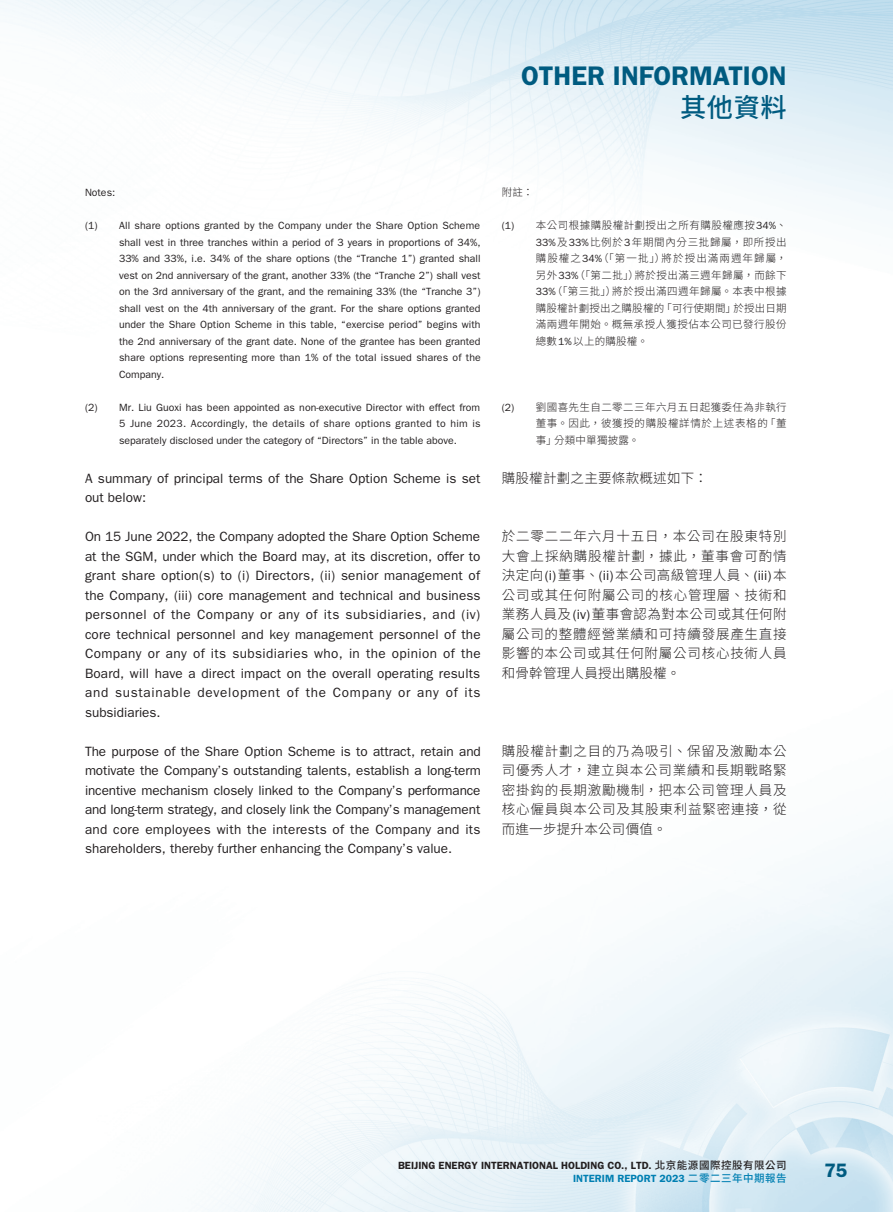
<style>
.page{position:relative;width:893px;height:1212px;background:#fff}
.page>*{position:absolute;margin:0;border:0;box-sizing:border-box;transform-origin:0 0}
.t1{font:600 27px "ITC Franklin Gothic Std";color:#005b80}
.t2{font:500 26.25px "Noto Sans CJ Ktc";color:#005b80}
.t3{font:600 19.5px "ITC Franklin Gothic Std";color:#005b80}
._00_txt{font:13.5px/19.5px "ITC Franklin Gothic Std";color:#231f20;text-align:justify}
._00_txt-2{font:300 13.5px/19.5px "Noto Sans CJ Ktc";letter-spacing:.06em;color:#231f20;text-align:justify}
._00_txt-3{font:300 13.5px "Noto Sans CJ Ktc";letter-spacing:.02em;color:#231f20}
._06_Notes{font:10.5px/16.5px "ITC Franklin Gothic Std";color:#231f20;text-align:justify}
._06_Notes-2{font:300 10.5px/16.5px "Noto Sans CJ Ktc";letter-spacing:.04em;color:#231f20;text-align:justify}
.t4{font:600 10.5px/13.6px "ITC Franklin Gothic Std";color:#231f20;text-align:right}
.s1{font-family:"ITC Franklin Gothic Std";font-weight:400}
.s2{font-family:"Noto Sans CJ Ktc";font-weight:500}
.s3{color:#007fb2}
.s4{font-family:"Noto Sans CJ Ktc";font-weight:500;color:#007fb2}
</style>
<div class="page">
<img style="left:0;top:0;width:893px;height:1212px">
<h1 class="t1" style="left:521px;top:59px;width:267px">OTHER INFORMATION</h1>
<h2 class="t2" style="left:680px;top:92px;width:108px">其他資料</h2>
<p class="_06_Notes" style="left:85px;top:185px;width:32px">Notes:</p>
<p class="_06_Notes" style="left:119px;top:218px;width:363px;text-indent:-34px">(1) All share options granted by the Company under the Share Option Scheme shall vest in three tranches within a period of 3 years in proportions of 34%, 33% and 33%, i.e. 34% of the share options (the “Tranche 1”) granted shall vest on 2nd anniversary of the grant, another 33% (the “Tranche 2”) shall vest on the 3rd anniversary of the grant, and the remaining 33% (the “Tranche 3”) shall vest on the 4th anniversary of the grant. For the share options granted under the Share Option Scheme in this table, “exercise period” begins with the 2nd anniversary of the grant date. None of the grantee has been granted share options representing more than 1% of the total issued shares of the Company.</p>
<p class="_06_Notes" style="left:119px;top:399px;width:363px;text-indent:-34px">(2) Mr. Liu Guoxi has been appointed as non-executive Director with effect from 5 June 2023. Accordingly, the details of share options granted to him is separately disclosed under the category of “Directors” in the table above.</p>
<p class="_00_txt" style="left:85px;top:469px;width:397px">A summary of principal terms of the Share Option Scheme is set out below:</p>
<p class="_00_txt" style="left:85px;top:527px;width:397px">On 15 June 2022, the Company adopted the Share Option Scheme at the SGM, under which the Board may, at its discretion, offer to grant share option(s) to (i) Directors, (ii) senior management of the Company, (iii) core management and technical and business personnel of the Company or any of its subsidiaries, and (iv) core technical personnel and key management personnel of the Company or any of its subsidiaries who, in the opinion of the Board, will have a direct impact on the overall operating results and sustainable development of the Company or any of its subsidiaries.</p>
<p class="_00_txt" style="left:85px;top:742px;width:397px">The purpose of the Share Option Scheme is to attract, retain and motivate the Company’s outstanding talents, establish a long-term incentive mechanism closely linked to the Company’s performance and long-term strategy, and closely link the Company’s management and core employees with the interests of the Company and its shareholders, thereby further enhancing the Company’s value.</p>
<p class="_06_Notes-2" style="left:502px;top:184px;width:33px">附註：</p>
<p class="_06_Notes-2" style="left:536px;top:217px;width:252px;text-indent:-34px"><span class="s1">(1)</span> 本公司根據購股權計劃授出之所有購股權應按<span class="s1">34%</span>、<span class="s1">33%</span>及<span class="s1">33%</span>比例於<span class="s1">3</span>年期間內分三批歸屬，即所授出購股權之<span class="s1">34%</span>（「第一批」）將於授出滿兩週年歸屬，另外<span class="s1">33%</span>（「第二批」）將於授出滿三週年歸屬，而餘下<span class="s1">33%</span>（「第三批」）將於授出滿四週年歸屬。本表中根據購股權計劃授出之購股權的「可行使期間」於授出日期滿兩週年開始。概無承授人獲授佔本公司已發行股份總數<span class="s1">1%</span>以上的購股權。</p>
<p class="_06_Notes-2" style="left:536px;top:399px;width:252px;text-indent:-34px"><span class="s1">(2)</span> 劉國喜先生自二零二三年六月五日起獲委任為非執行董事。因此，彼獲授的購股權詳情於上述表格的「董事」分類中單獨披露。</p>
<p class="_00_txt-3" style="left:502px;top:470px;width:208px">購股權計劃之主要條款概述如下：</p>
<p class="_00_txt-2" style="left:502px;top:527px;width:286px">於二零二二年六月十五日，本公司在股東特別大會上採納購股權計劃，據此，董事會可酌情決定向<span class="s1">(i)</span>董事、<span class="s1">(ii)</span>本公司高級管理人員、<span class="s1">(iii)</span>本公司或其任何附屬公司的核心管理層、技術和業務人員及<span class="s1">(iv)</span>董事會認為對本公司或其任何附屬公司的整體經營業績和可持續發展產生直接影響的本公司或其任何附屬公司核心技術人員和骨幹管理人員授出購股權。</p>
<p class="_00_txt-2" style="left:502px;top:741px;width:286px">購股權計劃之目的乃為吸引、保留及激勵本公司優秀人才，建立與本公司業績和長期戰略緊密掛鈎的長期激勵機制，把本公司管理人員及核心僱員與本公司及其股東利益緊密連接，從而進一步提升本公司價值。</p>
<p class="t4" style="left:398px;top:1158px;width:390px">BEIJING ENERGY INTERNATIONAL HOLDING CO., LTD. <span class="s2">北京能源國際控股有限公司<br></span><span class="s3">INTERIM REPORT 2023</span> <span class="s4">二零二三年中期報告</span></p>
<h3 class="t3" style="left:824px;top:1159px;width:25px">75</h3>
</div>
